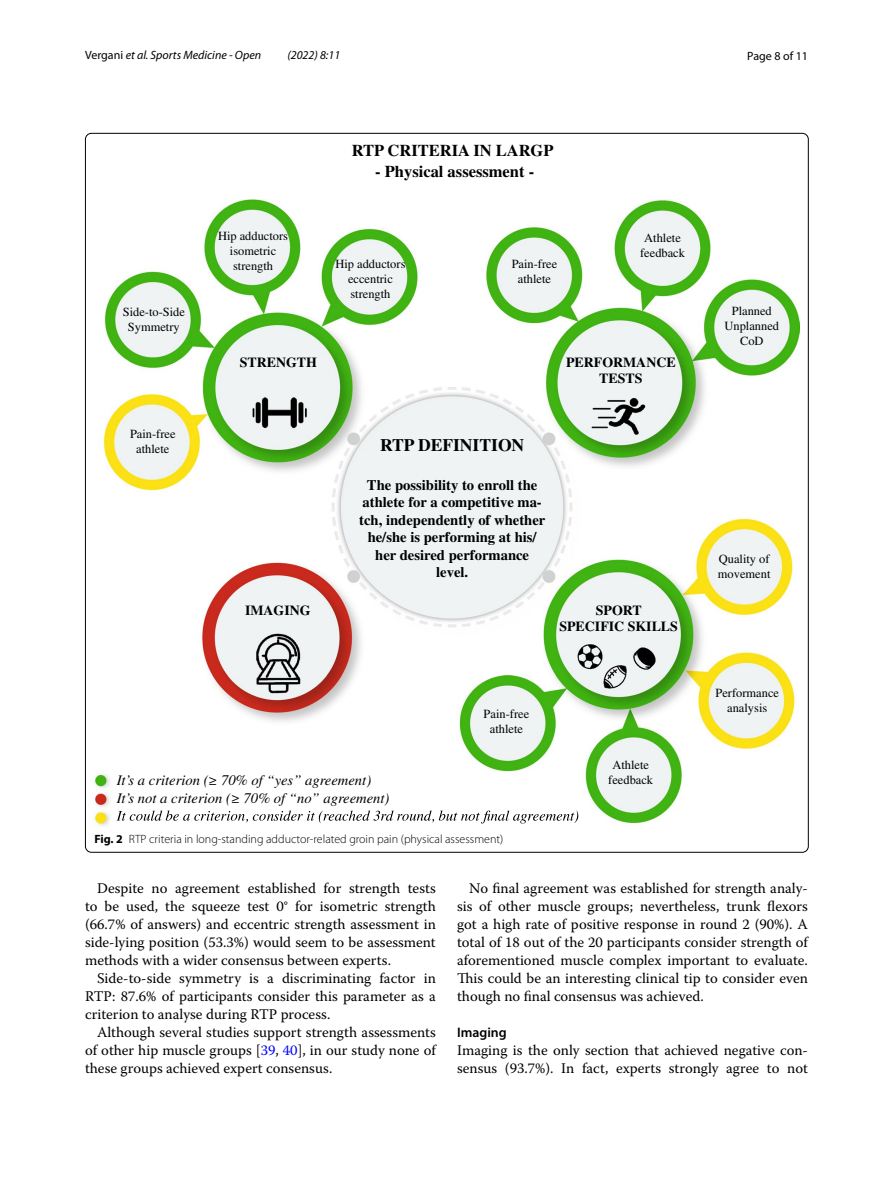
<style>
.page{position:relative;width:893px;height:1187px;background:#fff}
.page>*{position:absolute;margin:0;border:0;box-sizing:border-box;transform-origin:0 0}
.t1{font:700 17.55px "Times";color:#000}
.t2{font:700 16.5px "Times";color:#000}
.t3{font:14.7px/18px "Warnock Pro";color:#000;text-align:justify}
.t4{font:700 14.7px/17.5px "Times";color:#000;text-align:center}
.t5{font:italic 14.7px/17.5px "Times";color:#000}
.t6{font:700 13.95px/16.6px "Times";color:#000;text-align:center}
.t7{font:600 13.8px "Myriad Pro";color:#000}
.t8{font:12.45px/14.9px "Times";color:#000;text-align:center}
.t9{font:300 12px "Myriad Pro";color:#000}
.t10{font:italic 12px "Myriad Pro";color:#000}
.t11{font:12px "Myriad Pro";color:#000}
.s1{font-style:normal}
.s2{font-family:"Myriad Pro Regular 3";font-style:normal}
.s3{font-weight:700}
.s4{color:#00f}
</style>
<div class="page">
<img style="left:94px;top:199px;width:706px;height:627px">
<svg style="left:117px;top:810px;width:461px;height:13px"></svg>
<p class="t10" style="left:85px;top:48px;width:178px"><span class="s1">Vergani</span> et al. Sports Medicine - Open</p>
<p class="t10" style="left:287px;top:48px;width:54px">(2022) 8:11</p>
<p class="t11" style="left:747px;top:48px;width:62px">Page 8 of 11</p>
<p class="t8" style="left:123px;top:304px;width:64px">Side-to-Side<br>Symmetry</p>
<p class="t8" style="left:130px;top:426px;width:47px">Pain-free athlete</p>
<p class="t8" style="left:218px;top:228px;width:72px">Hip adductors isometric strength</p>
<p class="t2" style="left:352px;top:141px;width:203px">RTP CRITERIA IN LARGP</p>
<p class="t2" style="left:375px;top:161px;width:161px">- Physical assessment -</p>
<p class="t8" style="left:335px;top:256px;width:72px">Hip adductors eccentric strength</p>
<p class="t8" style="left:512px;top:256px;width:47px">Pain-free athlete</p>
<p class="t8" style="left:640px;top:230px;width:46px">Athlete feedback</p>
<p class="t6" style="left:240px;top:353px;width:79px">STRENGTH</p>
<p class="t6" style="left:566px;top:353px;width:111px">PERFORMANCE<br>TESTS</p>
<p class="t6" style="left:245px;top:601px;width:67px">IMAGING</p>
<p class="t1" style="left:380px;top:434px;width:146px">RTP DEFINITION</p>
<p class="t4" style="left:359px;top:475px;width:188px">The possibility to enroll the athlete for a competitive ma&shy;tch, independently of whether he/she is performing at his/ her desired performance level.</p>
<p class="t6" style="left:559px;top:601px;width:120px">SPORT<br>SPECIFIC SKILLS</p>
<p class="t8" style="left:484px;top:706px;width:47px">Pain-free athlete</p>
<p class="t5" style="left:117px;top:771px;width:274px">It’s a criterion (<span class="s2">≥</span> 70% of “yes” agreement)<br>It’s not a criterion (<span class="s2">≥</span> 70% of “no” agreement)</p>
<p class="t9" style="left:94px;top:831px;width:410px"><span class="s3">Fig. 2</span> RTP criteria in long-standing adductor-related groin pain (physical assessment)</p>
<p class="t8" style="left:608px;top:757px;width:46px">Athlete feedback</p>
<p class="t8" style="left:724px;top:303px;width:56px">Planned<br>Unplanned<br>CoD</p>
<p class="t8" style="left:718px;top:551px;width:54px;text-align:left">Quality of movement</p>
<p class="t8" style="left:715px;top:685px;width:65px">Performance analysis</p>
<p class="t3" style="left:85px;top:879px;width:352px;text-indent:12px">Despite no agreement established for strength tests to be used, the squeeze test 0° for isometric strength (66.7% of answers) and eccentric strength assessment in side-lying position (53.3%) would seem to be assessment methods with a wider consensus between experts.</p>
<p class="t3" style="left:85px;top:969px;width:352px;text-indent:12px">Side-to-side symmetry is a discriminating factor in RTP: 87.6% of participants consider this parameter as a criterion to analyse during RTP process.</p>
<p class="t3" style="left:85px;top:1023px;width:352px;text-indent:12px">Although several studies support strength assessments of other hip muscle groups [<span class="s4">39</span>, <span class="s4">40</span>], in our study none of these groups achieved expert consensus.</p>
<p class="t3" style="left:457px;top:879px;width:352px;text-indent:12px">No final agreement was established for strength analy&shy;sis of other muscle groups; nevertheless, trunk flexors got a high rate of positive response in round 2 (90%). A total of 18 out of the 20 participants consider strength of aforementioned muscle complex important to evaluate.<br>This could be an interesting clinical tip to consider even though no final consensus was achieved.</p>
<p class="t7" style="left:457px;top:1023px;width:51px">Imaging</p>
<p class="t3" style="left:457px;top:1041px;width:352px">Imaging is the only section that achieved negative con&shy;sensus (93.7%). In fact, experts strongly agree to not</p>
</div>
